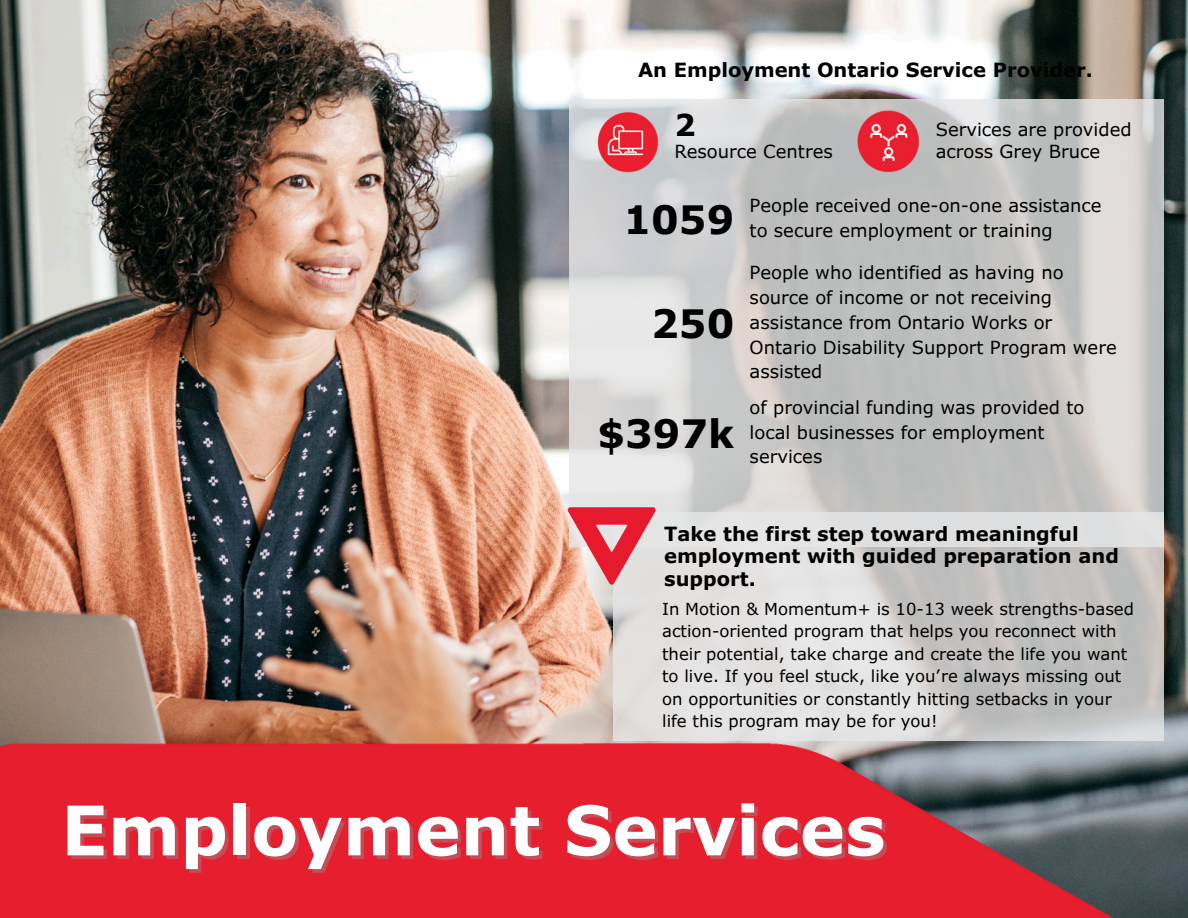
<style>
.page{position:relative;width:1188px;height:918px;background:#fff}
.page>*{position:absolute;margin:0;border:0;box-sizing:border-box;transform-origin:0 0}
.t1{font:700 68.4px "Verdana Pro";color:#fff}
.t2{font:700 39px "Verdana Pro";color:#000}
.t3{font:700 30px "Verdana Pro";color:#000}
.t4{font:700 19.5px/22.5px "Verdana Pro";color:#000}
.t5{font:18px/24.8px "Verdana Pro";color:#000}
.t6{font:16.5px/22.5px "Verdana Pro";color:#000}
</style>
<div class="page">
<img style="left:0;top:0;width:1188px;height:461px">
<img style="left:0;top:461px;width:1188px;height:457px">
<svg style="left:570px;top:99px;width:594px;height:413px"></svg>
<img style="left:855px;top:108px;width:68px;height:68px">
<img style="left:594px;top:108px;width:69px;height:68px">
<svg style="left:613px;top:512px;width:551px;height:228px;fill:#dededf"></svg>
<img style="left:552px;top:470px;width:122px;height:157px">
<p class="t4" style="left:638px;top:58px;width:456px">An Employment Ontario Service Provider.</p>
<p class="t3" style="left:674px;top:106px;width:23px">2</p>
<p class="t5" style="left:674px;top:139px;width:160px">Resource Centres</p>
<h4 class="t5" style="left:936px;top:117px;width:197px;line-height:22.5px">Services are provided across Grey Bruce</h4>
<h4 class="t2" style="left:624px;top:195px;width:112px">1059</h4>
<h2 class="t5" style="left:750px;top:193px;width:353px">People received one-on-one assistance to secure employment or training</h2>
<h4 class="t2" style="left:651px;top:299px;width:85px">250</h4>
<h4 class="t2" style="left:597px;top:408px;width:138px">$397k</h4>
<h2 class="t5" style="left:750px;top:260px;width:369px">People who identified as having no source of income or not receiving assistance from Ontario Works or<br>Ontario Disability Support Program were assisted</h2>
<h2 class="t5" style="left:750px;top:394px;width:336px">of provincial funding was provided to local businesses for employment services</h2>
<h3 class="t4" style="left:664px;top:522px;width:456px">Take the first step toward meaningful employment with guided preparation and support.</h3>
<h1 class="t6" style="left:662px;top:597px;width:473px">In Motion &amp; Momentum+ is 10-13 week strengths-based action-oriented program that helps you reconnect with their potential, take charge and create the life you want to live. If you feel stuck, like you’re always missing out on opportunities or constantly hitting setbacks in your life this program may be for you!</h1>
<h4 class="t1" style="left:61px;top:787px;width:826px">Employment Services</h4>
</div>
